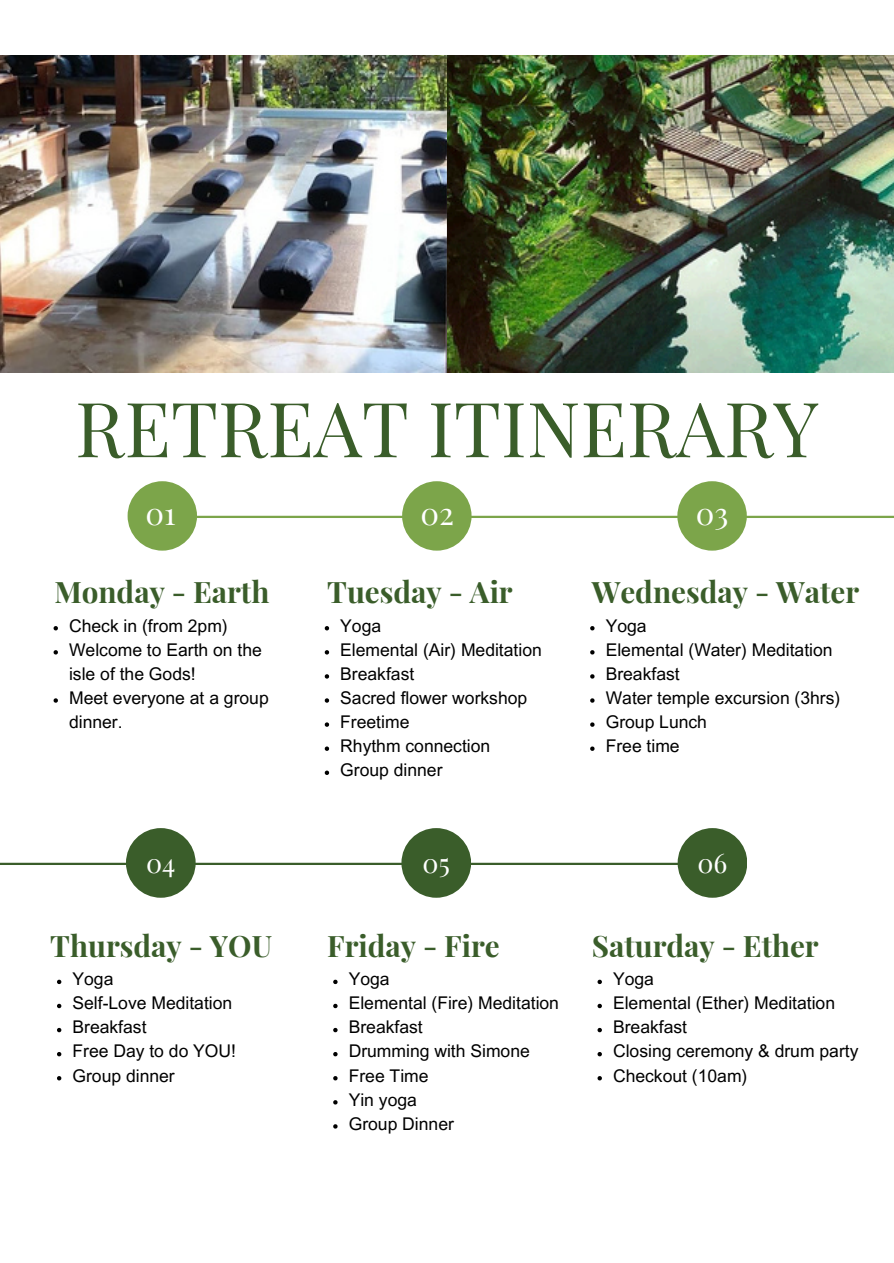
<style>
.page{position:relative;width:894px;height:1263px;background:#fff}
.page>*{position:absolute;margin:0;border:0;box-sizing:border-box;transform-origin:0 0}
.t1{font:76.2px "Playfair Display";color:#3a5d2a}
.t2{font:31.2px "Playfair Display";color:#fff}
.t3{font:700 29.7px "Playfair Display";color:#3a5d2a}
.t4{font:26.7px "Playfair Display";color:#fff}
.t5{font:17.4px/24px "Arial MT Pro";color:#000}
</style>
<div class="page">
<hr style="left:0;top:862px;width:715px;height:3px;background:#3a5d2a">
<div style="left:126px;top:828px;width:69px;height:69px;background:#3a5d2a;border-radius:50%"></div>
<div style="left:401px;top:828px;width:70px;height:69px;background:#3a5d2a;border-radius:50%"></div>
<div style="left:677px;top:828px;width:70px;height:69px;background:#3a5d2a;border-radius:50%"></div>
<hr style="left:180px;top:515px;width:713px;height:3px;background:#7ca54a">
<div style="left:127px;top:481px;width:70px;height:69px;background:#7ca54a;border-radius:50%"></div>
<div style="left:402px;top:481px;width:69px;height:69px;background:#7ca54a;border-radius:50%"></div>
<div style="left:677px;top:481px;width:69px;height:69px;background:#7ca54a;border-radius:50%"></div>
<img style="left:447px;top:55px;width:446px;height:318px">
<img style="left:0;top:55px;width:447px;height:318px">
<svg style="left:54px;top:626px;width:4px;height:4px"></svg>
<svg style="left:54px;top:650px;width:4px;height:4px"></svg>
<svg style="left:54px;top:698px;width:4px;height:4px"></svg>
<svg style="left:324px;top:626px;width:5px;height:4px"></svg>
<svg style="left:324px;top:650px;width:5px;height:4px"></svg>
<svg style="left:324px;top:674px;width:5px;height:4px"></svg>
<svg style="left:324px;top:698px;width:5px;height:4px"></svg>
<svg style="left:324px;top:722px;width:5px;height:4px"></svg>
<svg style="left:324px;top:746px;width:5px;height:4px"></svg>
<svg style="left:324px;top:770px;width:5px;height:5px"></svg>
<svg style="left:590px;top:626px;width:4px;height:4px"></svg>
<svg style="left:590px;top:650px;width:4px;height:4px"></svg>
<svg style="left:590px;top:674px;width:4px;height:4px"></svg>
<svg style="left:590px;top:698px;width:4px;height:4px"></svg>
<svg style="left:590px;top:722px;width:4px;height:4px"></svg>
<svg style="left:590px;top:746px;width:4px;height:4px"></svg>
<svg style="left:57px;top:979px;width:4px;height:5px"></svg>
<svg style="left:57px;top:1003px;width:4px;height:5px"></svg>
<svg style="left:57px;top:1027px;width:4px;height:5px"></svg>
<svg style="left:57px;top:1052px;width:4px;height:4px"></svg>
<svg style="left:57px;top:1076px;width:4px;height:4px"></svg>
<svg style="left:333px;top:979px;width:4px;height:5px"></svg>
<svg style="left:333px;top:1003px;width:4px;height:5px"></svg>
<svg style="left:333px;top:1027px;width:4px;height:5px"></svg>
<svg style="left:333px;top:1052px;width:4px;height:4px"></svg>
<svg style="left:333px;top:1076px;width:4px;height:4px"></svg>
<svg style="left:333px;top:1100px;width:4px;height:4px"></svg>
<svg style="left:333px;top:1124px;width:4px;height:4px"></svg>
<svg style="left:597px;top:979px;width:4px;height:5px"></svg>
<svg style="left:597px;top:1003px;width:4px;height:5px"></svg>
<svg style="left:597px;top:1027px;width:4px;height:5px"></svg>
<svg style="left:597px;top:1052px;width:4px;height:4px"></svg>
<svg style="left:597px;top:1076px;width:4px;height:4px"></svg>
<p class="t1" style="left:75px;top:375px;width:744px">RETREAT ITINERARY</p>
<p class="t2" style="left:145px;top:491px;width:32px">01</p>
<h2 class="t2" style="left:420px;top:491px;width:35px">02</h2>
<p class="t2" style="left:695px;top:491px;width:34px">03</p>
<p class="t3" style="left:54px;top:571px;width:216px">Monday - Earth</p>
<p class="t3" style="left:327px;top:571px;width:187px">Tuesday - Air</p>
<p class="t3" style="left:591px;top:571px;width:269px">Wednesday - Water</p>
<p class="t5" style="left:69px;top:615px;width:160px">Check in (from 2pm)</p>
<h2 class="t5" style="left:69px;top:639px;width:194px">Welcome to Earth on the isle of the Gods!</h2>
<p class="t5" style="left:69px;top:687px;width:201px">Meet everyone at a group dinner.</p>
<p class="t5" style="left:340px;top:615px;width:42px">Yoga</p>
<p class="t5" style="left:340px;top:639px;width:203px">Elemental (Air) Meditation</p>
<p class="t5" style="left:340px;top:663px;width:75px">Breakfast</p>
<h2 class="t5" style="left:340px;top:687px;width:188px">Sacred flower workshop</h2>
<p class="t5" style="left:340px;top:712px;width:71px">Freetime</p>
<p class="t5" style="left:340px;top:736px;width:151px">Rhythm connection</p>
<p class="t5" style="left:340px;top:760px;width:104px">Group dinner</p>
<p class="t5" style="left:605px;top:615px;width:42px">Yoga</p>
<p class="t5" style="left:605px;top:639px;width:228px">Elemental (Water) Meditation</p>
<p class="t5" style="left:605px;top:663px;width:75px">Breakfast</p>
<p class="t5" style="left:605px;top:687px;width:236px">Water temple excursion (3hrs)</p>
<p class="t5" style="left:605px;top:712px;width:103px">Group Lunch</p>
<p class="t5" style="left:605px;top:736px;width:75px">Free time</p>
<h1 class="t4" style="left:146px;top:844px;width:31px">04</h1>
<p class="t4" style="left:422px;top:844px;width:29px">05</p>
<p class="t4" style="left:697px;top:844px;width:31px">06</p>
<p class="t3" style="left:50px;top:924px;width:223px">Thursday - YOU</p>
<h2 class="t3" style="left:327px;top:924px;width:174px">Friday - Fire</h2>
<h2 class="t3" style="left:591px;top:924px;width:228px">Saturday - Ether</h2>
<p class="t5" style="left:348px;top:969px;width:42px">Yoga</p>
<p class="t5" style="left:348px;top:993px;width:212px">Elemental (Fire) Meditation</p>
<p class="t5" style="left:348px;top:1017px;width:75px">Breakfast</p>
<p class="t5" style="left:348px;top:1041px;width:182px">Drumming with Simone</p>
<p class="t5" style="left:348px;top:1065px;width:81px">Free Time</p>
<p class="t5" style="left:348px;top:1089px;width:70px">Yin yoga</p>
<p class="t5" style="left:348px;top:1113px;width:107px">Group Dinner</p>
<h2 class="t5" style="left:72px;top:969px;width:42px">Yoga</h2>
<p class="t5" style="left:72px;top:993px;width:161px">Self-Love Meditation</p>
<p class="t5" style="left:72px;top:1017px;width:75px">Breakfast</p>
<p class="t5" style="left:72px;top:1041px;width:165px">Free Day to do YOU!</p>
<p class="t5" style="left:72px;top:1065px;width:104px">Group dinner</p>
<p class="t5" style="left:613px;top:969px;width:42px">Yoga</p>
<p class="t5" style="left:613px;top:993px;width:223px">Elemental (Ether) Meditation</p>
<p class="t5" style="left:613px;top:1017px;width:75px">Breakfast</p>
<p class="t5" style="left:613px;top:1041px;width:247px">Closing ceremony &amp; drum party</p>
<p class="t5" style="left:613px;top:1065px;width:136px">Checkout (10am)</p>
</div>
